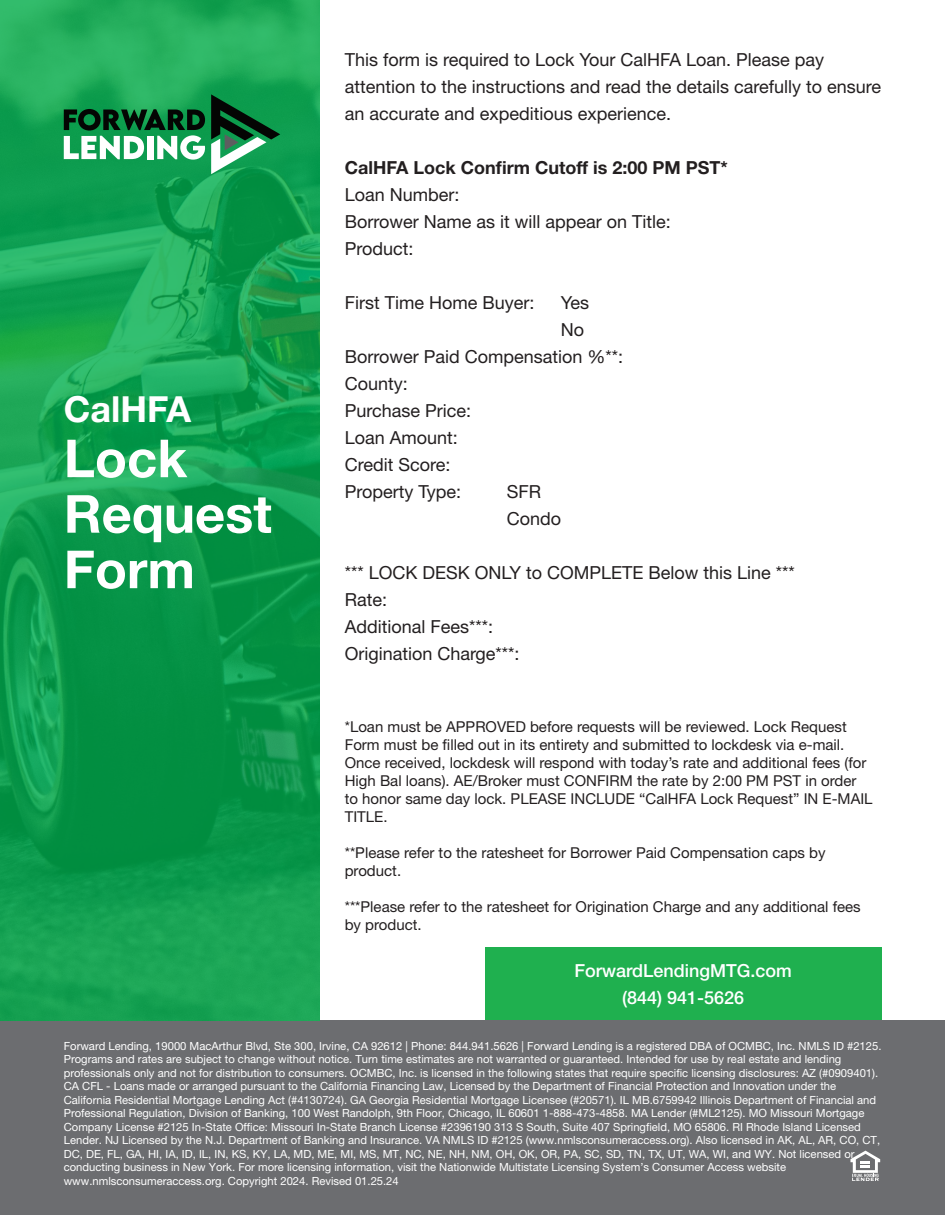
<style>
.page{position:relative;width:945px;height:1215px;background:#fff}
.page>*{position:absolute;margin:0;border:0;box-sizing:border-box;transform-origin:0 0}
.Cover_Title{font:700 52.5px/55.5px "Helvetica Neue LT Std";color:#fff}
.Cover_Title-2{font:700 36px "Helvetica Neue LT Std";color:#fff}
.Cover_Title-3{font:18px/27px "Helvetica Neue LT Std";color:#231f20}
.Cover_Title-4{font:700 18px "Helvetica Neue LT Std";color:#231f20}
.Cover_Title-5{font:500 18px "Helvetica Neue LT Std";color:#fff}
.Cover_Title-6{font:15px/18px "Helvetica Neue LT Std";color:#231f20}
.Cover_Title-7{font:11.25px/13.5px "Helvetica Neue LT Std";color:#fff}
</style>
<div class="page">
<div style="left:0;top:1020px;width:945px;height:195px;background:#6c6d70"></div>
<svg style="left:0;top:0;width:319px;height:1020px;background:#129f50"></svg>
<svg style="left:850px;top:1151px;width:30px;height:30px"></svg>
<svg style="left:64px;top:109px;width:141px;height:51px"></svg>
<svg style="left:211px;top:94px;width:69px;height:80px;background:#2c8655"></svg>
<div style="left:485px;top:948px;width:397px;height:72px;background:#1fb04f"></div>
<p class="Cover_Title-2" style="left:64px;top:387px;width:129px">CalHFA</p>
<p class="Cover_Title" style="left:64px;top:430px;width:210px">Lock<br>Request<br>Form</p>
<p class="Cover_Title-3" style="left:345px;top:46px;width:538px">This form is required to Lock Your CalHFA Loan. Please pay attention to the instructions and read the details carefully to ensure an accurate and expeditious experience.</p>
<p class="Cover_Title-4" style="left:345px;top:157px;width:385px">CalHFA Lock Confirm Cutoff is 2:00 PM PST*</p>
<p class="Cover_Title-3" style="left:345px;top:181px;width:116px">Loan Number:</p>
<p class="Cover_Title-3" style="left:345px;top:208px;width:327px">Borrower Name as it will appear on Title:</p>
<p class="Cover_Title-3" style="left:345px;top:235px;width:70px">Product:</p>
<p class="Cover_Title-3" style="left:345px;top:289px;width:191px">First Time Home Buyer:</p>
<p class="Cover_Title-3" style="left:561px;top:289px;width:30px">Yes</p>
<p class="Cover_Title-3" style="left:561px;top:316px;width:25px">No</p>
<p class="Cover_Title-3" style="left:345px;top:343px;width:280px">Borrower Paid Compensation %**:</p>
<p class="Cover_Title-3" style="left:345px;top:370px;width:65px">County:</p>
<p class="Cover_Title-3" style="left:345px;top:397px;width:128px">Purchase Price:</p>
<p class="Cover_Title-3" style="left:345px;top:424px;width:115px">Loan Amount:</p>
<p class="Cover_Title-3" style="left:345px;top:451px;width:107px">Credit Score:</p>
<p class="Cover_Title-3" style="left:345px;top:478px;width:118px">Property Type:</p>
<p class="Cover_Title-3" style="left:507px;top:478px;width:36px">SFR</p>
<p class="Cover_Title-3" style="left:507px;top:505px;width:56px">Condo</p>
<p class="Cover_Title-3" style="left:345px;top:559px;width:452px">*** LOCK DESK ONLY to COMPLETE Below this Line ***</p>
<p class="Cover_Title-3" style="left:345px;top:586px;width:44px">Rate:</p>
<p class="Cover_Title-3" style="left:345px;top:613px;width:150px">Additional Fees***:</p>
<p class="Cover_Title-3" style="left:345px;top:640px;width:176px">Origination Charge***:</p>
<p class="Cover_Title-6" style="left:345px;top:718px;width:529px">*Loan must be APPROVED before requests will be reviewed. Lock Request Form must be filled out in its entirety and submitted to lockdesk via e-mail.<br>Once received, lockdesk will respond with today’s rate and additional fees (for High Bal loans). AE/Broker must CONFIRM the rate by 2:00 PM PST in order to honor same day lock. PLEASE INCLUDE “CalHFA Lock Request” IN E-MAIL TITLE.</p>
<p class="Cover_Title-6" style="left:345px;top:844px;width:482px">**Please refer to the ratesheet for Borrower Paid Compensation caps by product.</p>
<p class="Cover_Title-6" style="left:345px;top:898px;width:518px">***Please refer to the ratesheet for Origination Charge and any additional fees by product.</p>
<p class="Cover_Title-5" style="left:575px;top:960px;width:219px">ForwardLendingMTG.com</p>
<p class="Cover_Title-5" style="left:622px;top:987px;width:124px">(844) 941-5626</p>
<p class="Cover_Title-7" style="left:64px;top:1039px;width:819px">Forward Lending, 19000 MacArthur Blvd, Ste 300, Irvine, CA 92612 | Phone: 844.941.5626 | Forward Lending is a registered DBA of OCMBC, Inc. NMLS ID #2125.<br>Programs and rates are subject to change without notice. Turn time estimates are not warranted or guaranteed. Intended for use by real estate and lending professionals only and not for distribution to consumers. OCMBC, Inc. is licensed in the following states that require specific licensing disclosures: AZ (#0909401).<br>CA CFL - Loans made or arranged pursuant to the California Financing Law, Licensed by the Department of Financial Protection and Innovation under the California Residential Mortgage Lending Act (#4130724). GA Georgia Residential Mortgage Licensee (#20571). IL MB.6759942 Illinois Department of Financial and Professional Regulation, Division of Banking, 100 West Randolph, 9th Floor, Chicago, IL 60601 1-888-473-4858. MA Lender (#ML2125). MO Missouri Mortgage Company License #2125 In-State Office: Missouri In-State Branch License #2396190 313 S South, Suite 407 Springfield, MO 65806. RI Rhode Island Licensed Lender. NJ Licensed by the N.J. Department of Banking and Insurance. VA NMLS ID #2125 (www.nmlsconsumeraccess.org). Also licensed in AK, AL, AR, CO, CT, DC, DE, FL, GA, HI, IA, ID, IL, IN, KS, KY, LA, MD, ME, MI, MS, MT, NC, NE, NH, NM, OH, OK, OR, PA, SC, SD, TN, TX, UT, WA, WI, and WY. Not licensed or conducting business in New York. For more licensing information, visit the Nationwide Multistate Licensing System’s Consumer Access website www.nmlsconsumeraccess.org. Copyright 2024. Revised 01.25.24</p>
</div>
